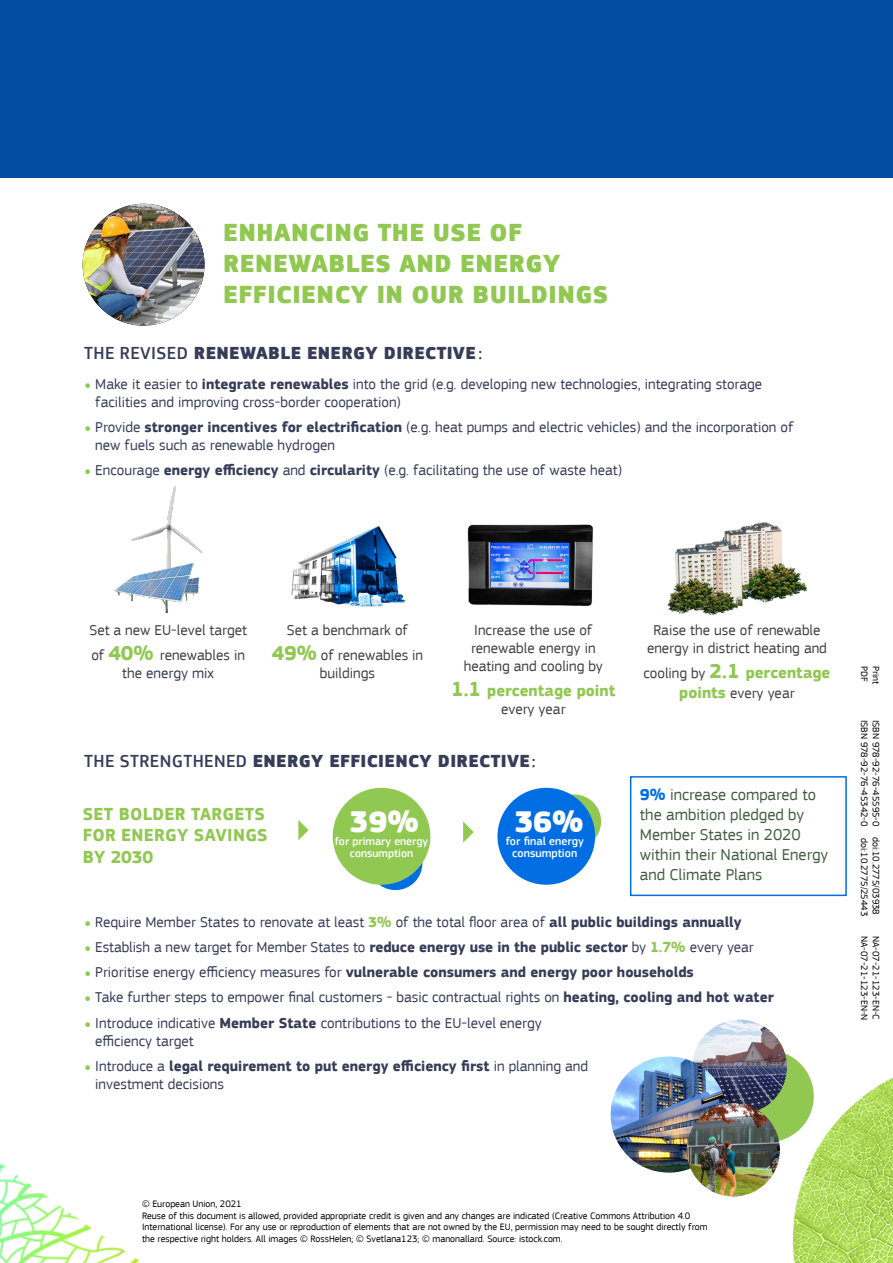
<style>
.page{position:relative;width:893px;height:1263px;background:#fff}
.page>*{position:absolute;margin:0;border:0;box-sizing:border-box;transform-origin:0 0}
.Heading__h3{font:900 30.75px "EC Square Sans Pro Extra";color:#fff}
.Heading__h3-2{font:900 25.5px "EC Square Sans Pro Extra";letter-spacing:.02em;color:#90c852}
.Intro__p{font:900 18px "EC Square Sans Pro Extra";letter-spacing:.02em;color:#373d59}
.Body__p{font:700 18px/21.6px "EC Square Sans Pro";letter-spacing:.015em;color:#90c852}
.Body__p-2{font:16.5px/19.8px "EC Square Sans Pro";color:#435d43}
.Body__p-3{font:700 16.5px "EC Square Sans Pro";color:#90c852}
.Body__p-4{font:15px/18px "EC Square Sans Pro";color:#373d59}
.Body__p-5{font:15px/18px "EC Square Sans Pro";color:#414042;text-align:center}
.Body__p-6{font:700 15px "EC Square Sans Pro";color:#373d59}
.Intro__p-2{font:15px "EC Square Sans Pro";color:#373d59}
.Heading__h3-3{font:15px/25.2px "EC Square Sans Pro";color:#414042}
.Heading__h3-4{font:15px "EC Square Sans Pro";color:#373d59}
.Heading__h3-5{font:500 11.85px/11.9px "EC Square Sans Pro";color:#fff;text-align:center}
.Heading__h3-6{font:500 11.55px "EC Square Sans Pro";color:#fff}
.Copyright{font:9.75px/11.7px "EC Square Sans Pro";color:#000}
.s1{font-family:"EC Square Sans Pro";font-weight:500}
.s2{font-size:25.5px;color:#90c852}
.s3{font-weight:700}
.s4{font-weight:700;font-size:21px;color:#90c852}
.s5{color:#414042}
.s6{font-size:21px}
.s7{font-weight:400;font-size:15px;color:#414042}
.s8{font-weight:700;font-size:16.5px;color:#90c852}
.s9{font-weight:700;color:#006ee3}
.s10{font-weight:700;color:#90c852}
.s11{font-weight:400;font-size:25.5px;color:#90c852}
.s12{font-weight:400}
</style>
<div class="page">
<img style="left:0;top:1164px;width:139px;height:99px">
<img style="left:291px;top:525px;width:115px;height:82px">
<img style="left:467px;top:524px;width:127px;height:82px">
<img style="left:114px;top:486px;width:89px;height:128px">
<img style="left:667px;top:522px;width:141px;height:94px">
<div style="left:630px;top:776px;width:217px;height:120px;border:2px solid #006ee3"></div>
<img style="left:83px;top:204px;width:122px;height:122px;border-radius:61px">
<div style="left:722px;top:1050px;width:92px;height:92px;background:#90c852;border-radius:50%"></div>
<img style="left:692px;top:1020px;width:95px;height:94px;border-radius:47px">
<img style="left:611px;top:1056px;width:116px;height:117px;border-radius:58px">
<img style="left:687px;top:1103px;width:93px;height:93px;border-radius:47px">
<div style="left:369px;top:836px;width:53px;height:54px;background:#006ee3;border-radius:50%"></div>
<div style="left:547px;top:794px;width:54px;height:54px;background:#90c852;border-radius:50%"></div>
<div style="left:333px;top:788px;width:97px;height:97px;background:#90c852;border-radius:50%"></div>
<div style="left:497px;top:788px;width:98px;height:97px;background:#006ee3;border-radius:50%"></div>
<svg style="left:298px;top:820px;width:10px;height:20px"></svg>
<svg style="left:463px;top:821px;width:11px;height:22px"></svg>
<div style="left:0;top:0;width:893px;height:177px;background:#034ea2"></div>
<img style="left:793px;top:1059px;width:100px;height:204px">
<h3 class="Heading__h3-2" style="left:223px;top:217px;width:301px">ENHANCING THE USE OF</h3>
<h3 class="Heading__h3-2" style="left:223px;top:248px;width:339px">RENEWABLES AND ENERGY</h3>
<h3 class="Heading__h3-2" style="left:223px;top:279px;width:387px">EFFICIENCY IN OUR BUILDINGS</h3>
<p class="Intro__p" style="left:84px;top:342px;width:400px"><span class="s1">THE REVISED</span> RENEWABLE ENERGY DIRECTIVE<span class="s1">:</span></p>
<p class="Body__p-4" style="left:95px;top:375px;width:668px;text-indent:-11px"><span class="s2">•</span> Make it easier to <span class="s3">integrate renewables</span> into the grid (e.g. developing new technologies, integrating storage facilities and improving cross-border cooperation)</p>
<p class="Body__p-4" style="left:95px;top:418px;width:700px;text-indent:-11px"><span class="s2">•</span> Provide <span class="s3">stronger incentives for electrification</span> (e.g. heat pumps and electric vehicles) and the incorporation of new fuels such as renewable hydrogen</p>
<p class="Intro__p-2" style="left:84px;top:462px;width:540px"><span class="s2">•</span> Encourage <span class="s3">energy efficiency</span> and <span class="s3">circularity</span> (e.g. facilitating the use of waste heat)</p>
<h3 class="Heading__h3-3" style="left:89px;top:618px;width:159px">Set a new EU-level target of <span class="s4">40%</span> renewables in</h3>
<h3 class="Heading__h3-4" style="left:122px;top:665px;width:93px"><span class="s5">the</span> energy mix</h3>
<p class="Body__p-5" style="left:287px;top:621px;width:122px">Set a benchmark of</p>
<p class="Body__p-5" style="left:272px;top:646px;width:153px"><span class="s4">49%</span> of renewables in buildings</p>
<p class="Body__p-5" style="left:464px;top:621px;width:141px">Increase the use of renewable energy in heating and cooling by</p>
<p class="Body__p-3" style="left:451px;top:681px;width:166px"><span class="s6">1.1</span> percentage point</p>
<p class="Body__p-5" style="left:501px;top:700px;width:66px">every year</p>
<p class="Intro__p" style="left:84px;top:749px;width:453px"><span class="s1">THE STRENGTHENED</span> ENERGY EFFICIENCY DIRECTIVE<span class="s1">:</span></p>
<p class="Body__p" style="left:83px;top:804px;width:186px">SET BOLDER TARGETS<br>FOR ENERGY SAVINGS<br>BY 2030</p>
<h3 class="Heading__h3" style="left:350px;top:802px;width:71px">39%</h3>
<h3 class="Heading__h3" style="left:514px;top:802px;width:71px">36%</h3>
<h3 class="Heading__h3-6" style="left:350px;top:846px;width:65px">consumption</h3>
<h3 class="Heading__h3-5" style="left:506px;top:835px;width:80px">for final energy consumption</h3>
<h3 class="Heading__h3-6" style="left:335px;top:834px;width:95px">for primary energy</h3>
<p class="Body__p-5" style="left:647px;top:621px;width:181px">Raise the use of renewable energy in district heating and</p>
<p class="Body__p-3" style="left:644px;top:663px;width:188px"><span class="s7">cooling by</span> <span class="s6">2.1</span> percentage</p>
<p class="Body__p-5" style="left:679px;top:684px;width:117px"><span class="s8">points</span> every year</p>
<p class="Body__p-2" style="left:640px;top:785px;width:190px"><span class="s9">9%</span> increase compared to the ambition pledged by<br>Member States in 2020 within their National Energy and Climate Plans</p>
<p class="Body__p-4" style="left:84px;top:913px;width:659px"><span class="s2">•</span> Require Member States to renovate at least <span class="s10">3%</span> of the total floor area of <span class="s3">all public buildings annually</span></p>
<p class="Body__p-4" style="left:84px;top:938px;width:671px"><span class="s2">•</span> Establish a new target for Member States to <span class="s3">reduce energy use in the public sector</span> by <span class="s10">1.7%</span> every year</p>
<p class="Body__p-6" style="left:84px;top:963px;width:611px"><span class="s11">•</span> <span class="s12">Prioritise energy efficiency measures for</span> vulnerable consumers and energy poor households</p>
<p class="Body__p-4" style="left:84px;top:988px;width:691px"><span class="s2">•</span> Take further steps to empower final customers - basic contractual rights on <span class="s3">heating, cooling and hot water</span></p>
<p class="Body__p-4" style="left:95px;top:1014px;width:448px;text-indent:-11px"><span class="s2">•</span> Introduce indicative <span class="s3">Member State</span> contributions to the EU-level energy efficiency target</p>
<p class="Body__p-4" style="left:95px;top:1057px;width:494px;text-indent:-11px"><span class="s2">•</span> Introduce a <span class="s3">legal requirement to put energy efficiency first</span> in planning and investment decisions</p>
<p class="Copyright" style="left:870px;top:666px;width:17px;rotate:90deg">PDF</p>
<p class="Copyright" style="left:870px;top:720px;width:198px;rotate:90deg">ISBN 978-92-76-45342-0 doi:10.2775/25443</p>
<p class="Copyright" style="left:870px;top:936px;width:86px;rotate:90deg">NA-07-21-123-EN-N</p>
<p class="Copyright" style="left:882px;top:666px;width:20px;rotate:90deg">Print</p>
<p class="Copyright" style="left:882px;top:720px;width:197px;rotate:90deg">ISBN 978-92-76-45595-0 doi:10.2775/03938</p>
<p class="Copyright" style="left:882px;top:936px;width:85px;rotate:90deg">NA-07-21-123-EN-C</p>
<p class="Copyright" style="left:142px;top:1198px;width:101px">© European Union, 2021</p>
<p class="Copyright" style="left:142px;top:1210px;width:567px">Reuse of this document is allowed, provided appropriate credit is given and any changes are indicated (Creative Commons Attribution 4.0<br>International license). For any use or reproduction of elements that are not owned by the EU, permission may need to be sought directly from the respective right holders. All images © RossHelen; © Svetlana123; © manonallard. Source: istock.com.</p>
</div>
